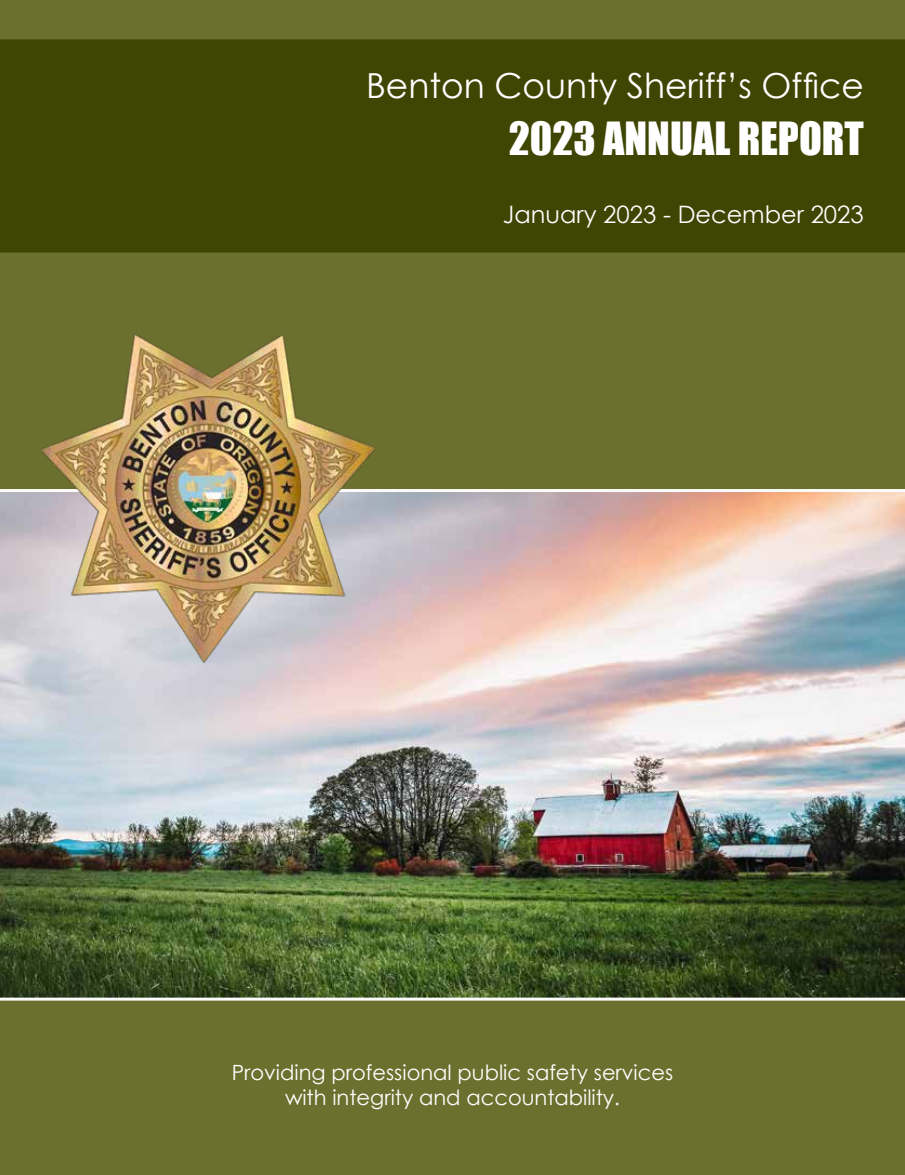
<style>
.page{position:relative;width:905px;height:1175px;background:#fff}
.page>*{position:absolute;margin:0;border:0;box-sizing:border-box;transform-origin:0 0}
.t1{font:42px "Impact";color:#fff}
.t2{font:34.5px "Century Gothic";color:#fff}
.t3{font:24px "Century Gothic";color:#fff}
.t4{font:21px/25.2px "Century Gothic";color:#fff;text-align:center}
</style>
<div class="page">
<div style="left:0;top:0;width:904px;height:1174px;background:#6b702e"></div>
<img style="left:0;top:492px;width:904px;height:505px">
<hr style="left:0;top:489px;width:904px;height:3px;background:#fbfbfb">
<div style="left:0;top:39px;width:904px;height:213px;background:#3f4502"></div>
<hr style="left:0;top:997px;width:904px;height:3px;background:#fbfbfb">
<img style="left:38px;top:334px;width:339px;height:330px">
<h2 class="t2" style="left:366px;top:61px;width:499px">Benton County Sheriff’s Office</h2>
<h1 class="t1" style="left:509px;top:106px;width:356px">2023 ANNUAL REPORT</h1>
<p class="t3" style="left:503px;top:197px;width:362px">January 2023 - December 2023</p>
<p class="t4" style="left:232px;top:1059px;width:443px">Providing professional public safety services with integrity and accountability.</p>
</div>
